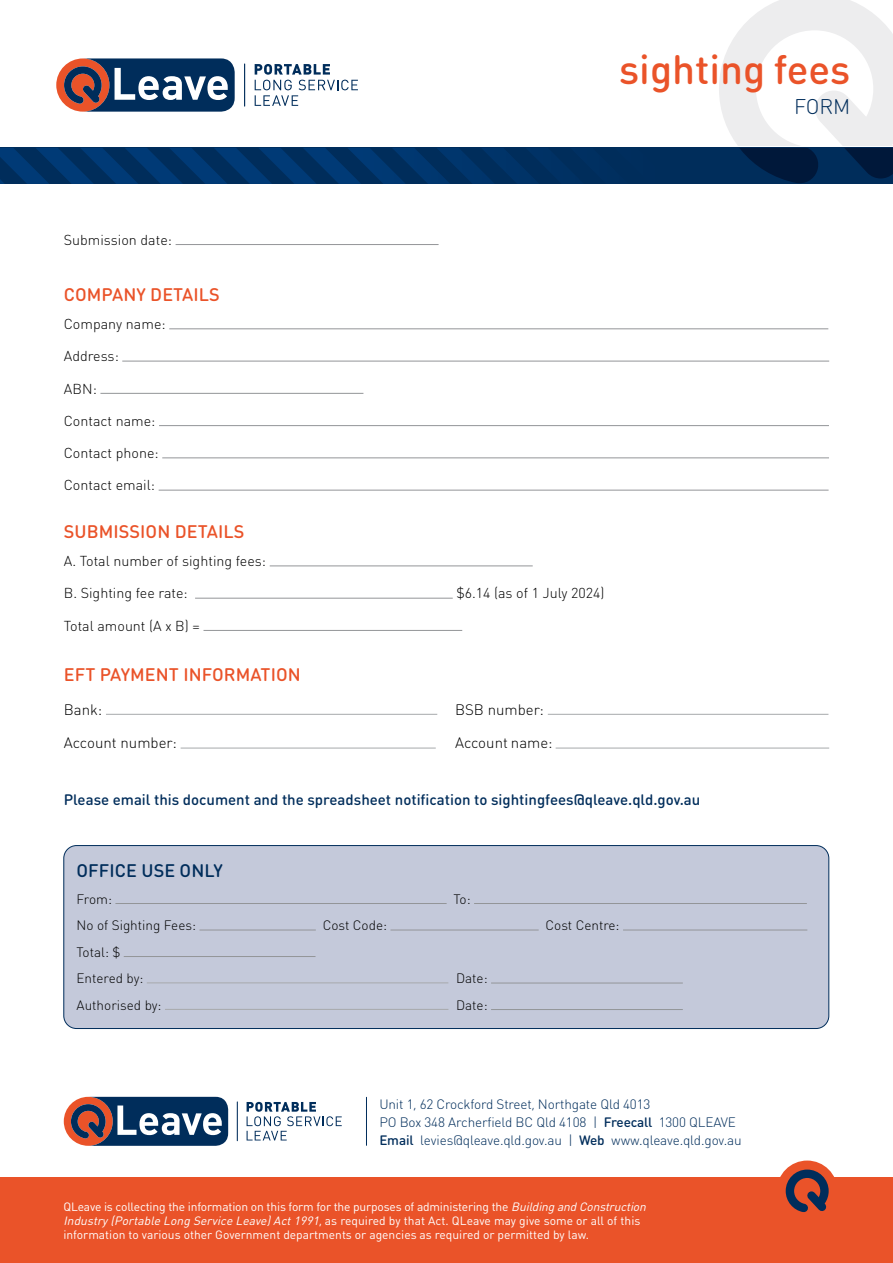
<style>
.page{position:relative;width:893px;height:1263px;background:#fff}
.page>*{position:absolute;margin:0;border:0;box-sizing:border-box;transform-origin:0 0}
.t1{font:500 40.5px "DIN Round OT";color:#ea5329}
.t2{font:300 21px "DIN Round OT";color:#002d5b}
.t3{font:500 18px "DIN Round OT";letter-spacing:.005em;color:#ea5329}
.t4{font:500 18px "DIN Round OT";letter-spacing:.005em;color:#002d5b}
.t5{font:500 15px "DIN Round OT";color:#002d5b}
.t6{font:300 15px "DIN Round OT";color:#000}
.t7{font:300 14.25px "DIN Round OT";color:#000}
.t8{font:300 13.5px/18px "DIN Round OT";letter-spacing:-.01em;color:#002d5b}
.t9{font:300 13.5px/26.5px "DIN Round OT";color:#000}
.t10{font:12px/14.2px "DIN Round OT";color:#fff}
.s1{font-weight:500}
.s2{font-style:italic}
</style>
<div class="page">
<hr style="left:176px;top:244px;width:263px;height:1px;background:#939598">
<hr style="left:169px;top:329px;width:659px;height:1px;background:#939598">
<hr style="left:122px;top:361px;width:707px;height:1px;background:#939598">
<hr style="left:100px;top:393px;width:263px;height:1px;background:#939598">
<hr style="left:159px;top:425px;width:670px;height:1px;background:#939598">
<hr style="left:162px;top:458px;width:667px;height:1px;background:#939598">
<hr style="left:159px;top:490px;width:670px;height:1px;background:#939598">
<hr style="left:270px;top:566px;width:263px;height:1px;background:#939598">
<hr style="left:195px;top:598px;width:258px;height:1px;background:#939598">
<hr style="left:203px;top:630px;width:259px;height:1px;background:#939598">
<hr style="left:106px;top:714px;width:331px;height:1px;background:#a7a9ac">
<hr style="left:548px;top:714px;width:280px;height:1px;background:#a7a9ac">
<hr style="left:181px;top:748px;width:255px;height:1px;background:#a7a9ac">
<hr style="left:556px;top:748px;width:273px;height:1px;background:#a7a9ac">
<div style="left:64px;top:845px;width:765px;height:183px;background:#c4c9da;border-radius:13px"></div>
<div style="left:63px;top:845px;width:766px;height:184px;border:1px solid #002d5b;border-radius:13px"></div>
<hr style="left:115px;top:903px;width:332px;height:1px;background:#939598">
<hr style="left:474px;top:903px;width:333px;height:1px;background:#939598">
<hr style="left:199px;top:930px;width:117px;height:1px;background:#939598">
<hr style="left:390px;top:930px;width:149px;height:1px;background:#939598">
<hr style="left:623px;top:930px;width:184px;height:1px;background:#939598">
<hr style="left:124px;top:956px;width:191px;height:1px;background:#939598">
<hr style="left:147px;top:982px;width:301px;height:1px;background:#a7a9ac">
<hr style="left:491px;top:983px;width:192px;height:1px;background:#939598">
<hr style="left:165px;top:1009px;width:283px;height:1px;background:#a7a9ac">
<hr style="left:491px;top:1009px;width:192px;height:1px;background:#939598">
<svg style="left:0;top:0;width:893px;height:184px"></svg>
<div style="left:0;top:1178px;width:893px;height:85px;background:#ea5329"></div>
<div style="left:777px;top:1160px;width:60px;height:61px;background:#ea5329;border-radius:50%"></div>
<svg style="left:781px;top:1165px;width:53px;height:48px"></svg>
<svg style="left:247px;top:1102px;width:95px;height:38px"></svg>
<hr style="left:237px;top:1101px;width:1px;height:40px;background:#002d5b">
<svg style="left:64px;top:1097px;width:164px;height:49px"></svg>
<hr style="left:366px;top:1097px;width:1px;height:48px;background:#002d5b">
<h1 class="t1" style="left:619px;top:44px;width:233px">sighting fees</h1>
<h2 class="t2" style="left:794px;top:94px;width:58px">FORM</h2>
<p class="t7" style="left:64px;top:231px;width:110px">Submission date:</p>
<h3 class="t3" style="left:64px;top:283px;width:158px">COMPANY DETAILS</h3>
<p class="t7" style="left:64px;top:315px;width:103px">Company name:</p>
<p class="t7" style="left:64px;top:347px;width:57px">Address:</p>
<p class="t7" style="left:64px;top:380px;width:35px">ABN:</p>
<p class="t7" style="left:64px;top:412px;width:93px">Contact name:</p>
<p class="t7" style="left:64px;top:444px;width:96px">Contact phone:</p>
<p class="t7" style="left:64px;top:476px;width:93px">Contact email:</p>
<h3 class="t3" style="left:64px;top:520px;width:182px">SUBMISSION DETAILS</h3>
<p class="t7" style="left:64px;top:552px;width:204px">A. Total number of sighting fees:</p>
<p class="t7" style="left:64px;top:584px;width:126px">B. Sighting fee rate:</p>
<p class="t7" style="left:456px;top:584px;width:150px">$6.14 (as of 1 July 2024)</p>
<p class="t7" style="left:64px;top:617px;width:138px">Total amount (A x B) =</p>
<h3 class="t3" style="left:64px;top:663px;width:238px">EFT PAYMENT INFORMATION</h3>
<p class="t6" style="left:64px;top:700px;width:40px">Bank:</p>
<p class="t6" style="left:455px;top:700px;width:90px">BSB number:</p>
<p class="t6" style="left:64px;top:734px;width:115px">Account number:</p>
<p class="t6" style="left:455px;top:734px;width:99px">Account name:</p>
<p class="t5" style="left:64px;top:790px;width:638px">Please email this document and the spreadsheet notification to sightingfees@qleave.qld.gov.au</p>
<h3 class="t4" style="left:77px;top:859px;width:148px">OFFICE USE ONLY</h3>
<p class="t9" style="left:77px;top:885px;width:37px">From:</p>
<p class="t9" style="left:453px;top:885px;width:19px">To:</p>
<p class="t9" style="left:77px;top:912px;width:121px">No of Sighting Fees:</p>
<p class="t9" style="left:323px;top:912px;width:66px">Cost Code:</p>
<p class="t9" style="left:546px;top:912px;width:76px">Cost Centre:</p>
<p class="t9" style="left:77px;top:938px;width:68px">Total: $<br>Entered by:</p>
<p class="t9" style="left:456px;top:965px;width:33px">Date:</p>
<p class="t9" style="left:77px;top:991px;width:86px">Authorised by:</p>
<p class="t9" style="left:456px;top:991px;width:33px">Date:</p>
<p class="t8" style="left:379px;top:1095px;width:364px">Unit 1, 62 Crockford Street, Northgate Qld 4013<br>PO Box 348 Archerfield BC Qld 4108 | <span class="s1">Freecall</span> 1300 QLEAVE<br><span class="s1">Email</span> levies@qleave.qld.gov.au | <span class="s1">Web</span> www.qleave.qld.gov.au</p>
<p class="t10" style="left:63px;top:1199px;width:587px">QLeave is collecting the information on this form for the purposes of administering the <span class="s2">Building and Construction<br>Industry(Portable Long Service Leave)Act1991</span>, as required by that Act. QLeave may give some or all of this information to various other Government departments or agencies as required or permitted by law.</p>
</div>
